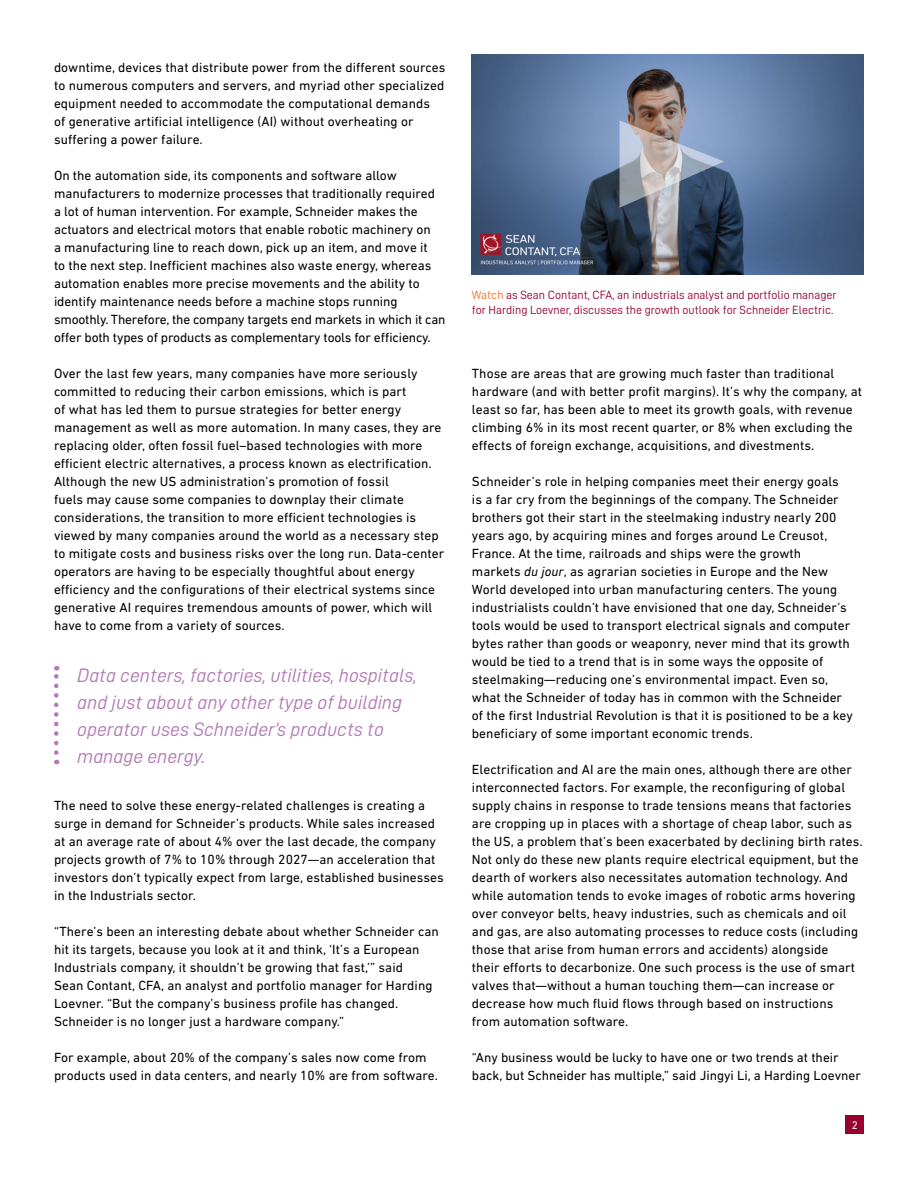
<style>
.page{position:relative;width:918px;height:1188px;background:#fff}
.page>*{position:absolute;margin:0;border:0;box-sizing:border-box;transform-origin:0 0}
.t1{font:19.5px/27px "D DIN Italic";color:#b57ab5}
.t2{font:13.5px/18px "DIN Next LT Pro";letter-spacing:.005em;color:#000}
.t3{font:12px/14.4px "D DIN";color:#98002e}
.t4{font:11.25px "DIN Next LT Pro";color:#fff}
.s1{color:#f37121}
.s2{font-style:italic}
</style>
<div class="page">
<div style="left:846px;top:1116px;width:18px;height:18px;background:#98002e"></div>
<img style="left:472px;top:54px;width:391px;height:220px">
<svg style="left:620px;top:120px;width:104px;height:88px;background:#959ba9"></svg>
<svg style="left:54px;top:753px;width:4px;height:9px"></svg>
<svg style="left:54px;top:666px;width:4px;height:87px"></svg>
<p class="t2" style="left:54px;top:58px;width:393px">downtime, devices that distribute power from the different sources to numerous computers and servers, and myriad other specialized equipment needed to accommodate the computational demands<br>of generative artificial intelligence (AI) without overheating or suffering a power failure.</p>
<p class="t2" style="left:54px;top:166px;width:393px">On the automation side, its components and software allow manufacturers to modernize processes that traditionally required<br>a lot of human intervention. For example, Schneider makes the actuators and electrical motors that enable robotic machinery on<br>a manufacturing line to reach down, pick up an item, and move it<br>to the next step. Inefficient machines also waste energy, whereas automation enables more precise movements and the ability to identify maintenance needs before a machine stops running smoothly. Therefore, the company targets end markets in which it can offer both types of products as complementary tools for efficiency.</p>
<p class="t2" style="left:54px;top:364px;width:392px">Over the last few years, many companies have more seriously committed to reducing their carbon emissions, which is part<br>of what has led them to pursue strategies for better energy management as well as more automation. In many cases, they are replacing older, often fossil fuel–based technologies with more efficient electric alternatives, a process known as electrification.<br>Although the new US administration’s promotion of fossil<br>fuels may cause some companies to downplay their climate considerations, the transition to more efficient technologies is viewed by many companies around the world as a necessary step to mitigate costs and business risks over the long run. Data-center operators are having to be especially thoughtful about energy efficiency and the configurations of their electrical systems since generative AI requires tremendous amounts of power, which will have to come from a variety of sources.</p>
<h1 class="t1" style="left:77px;top:662px;width:341px">Data centers, factories, utilities, hospitals, and just about any other type of building operator uses Schneider’s products to manage energy.</h1>
<p class="t2" style="left:54px;top:796px;width:391px">The need to solve these energy-related challenges is creating a surge in demand for Schneider’s products. While sales increased at an average rate of about 4% over the last decade, the company projects growth of 7% to 10% through 2027—an acceleration that investors don’t typically expect from large, established businesses in the Industrials sector.</p>
<p class="t2" style="left:54px;top:922px;width:386px">“There’s been an interesting debate about whether Schneider can hit its targets, because you look at it and think, ‘It’s a European Industrials company, it shouldn’t be growing that fast,’” said<br>Sean Contant, CFA, an analyst and portfolio manager for Harding Loevner. “But the company’s business profile has changed.<br>Schneider is no longer just a hardware company.”</p>
<p class="t2" style="left:54px;top:1048px;width:386px">For example, about 20% of the company’s sales now come from products used in data centers, and nearly 10% are from software.</p>
<p class="t3" style="left:472px;top:288px;width:366px"><span class="s1">Watch</span> as Sean Contant, CFA, an industrials analyst and portfolio manager for Harding Loevner, discusses the growth outlook for Schneider Electric.</p>
<p class="t2" style="left:472px;top:364px;width:392px">Those are areas that are growing much faster than traditional hardware (and with better profit margins). It’s why the company, at least so far, has been able to meet its growth goals, with revenue climbing 6% in its most recent quarter, or 8% when excluding the effects of foreign exchange, acquisitions, and divestments.</p>
<p class="t2" style="left:472px;top:472px;width:382px">Schneider’s role in helping companies meet their energy goals<br>is a far cry from the beginnings of the company. The Schneider brothers got their start in the steelmaking industry nearly 200 years ago, by acquiring mines and forges around Le Creusot, France. At the time, railroads and ships were the growth markets <span class="s2">du jour</span>, as agrarian societies in Europe and the New World developed into urban manufacturing centers. The young industrialists couldn’t have envisioned that one day, Schneider’s tools would be used to transport electrical signals and computer bytes rather than goods or weaponry, never mind that its growth would be tied to a trend that is in some ways the opposite of steelmaking—reducing one’s environmental impact. Even so, what the Schneider of today has in common with the Schneider of the first Industrial Revolution is that it is positioned to be a key beneficiary of some important economic trends.</p>
<p class="t2" style="left:472px;top:760px;width:392px">Electrification and AI are the main ones, although there are other interconnected factors. For example, the reconfiguring of global supply chains in response to trade tensions means that factories are cropping up in places with a shortage of cheap labor, such as the US, a problem that’s been exacerbated by declining birth rates.<br>Not only do these new plants require electrical equipment, but the dearth of workers also necessitates automation technology. And while automation tends to evoke images of robotic arms hovering over conveyor belts, heavy industries, such as chemicals and oil and gas, are also automating processes to reduce costs (including those that arise from human errors and accidents) alongside<br>their efforts to decarbonize. One such process is the use of smart valves that—without a human touching them—can increase or decrease how much fluid flows through based on instructions from automation software.</p>
<p class="t2" style="left:472px;top:1048px;width:391px">“Any business would be lucky to have one or two trends at their back, but Schneider has multiple,” said Jingyi Li, a Harding Loevner</p>
<p class="t4" style="left:852px;top:1119px;width:8px">2</p>
</div>
